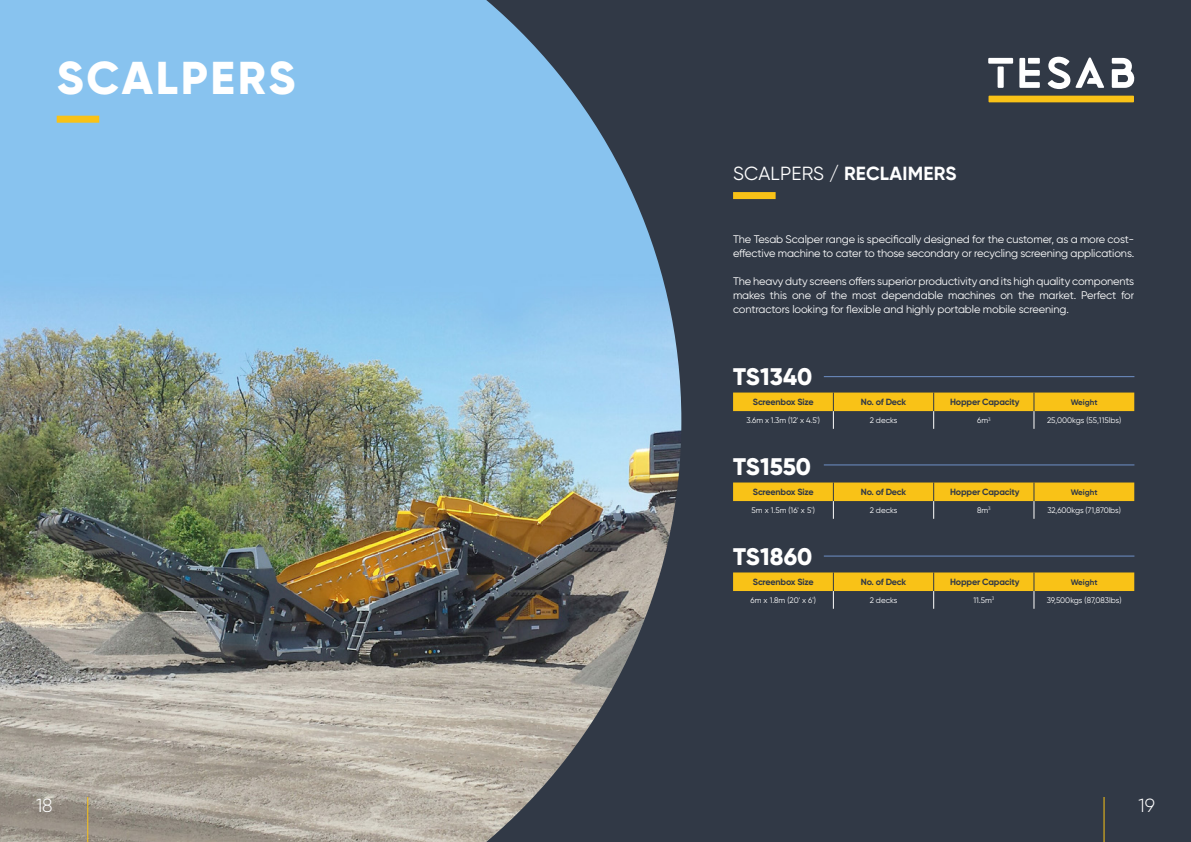
<style>
.page{position:relative;width:1191px;height:842px;background:#fff}
.page>*{position:absolute;margin:0;border:0;box-sizing:border-box;transform-origin:0 0}
.t1{font:800 46px "Gilroy";letter-spacing:.055em;color:#fff}
.t2{font:800 24px "Gilroy";color:#fff}
.t3{font:700 19px "Gilroy";letter-spacing:.01em;color:#fff}
.t4{font:300 19px "Gilroy";color:#fff}
.t5{font:11px/14px "Gilroy";letter-spacing:-.01em;color:#fff}
.t6{font:700 9px "Gilroy";letter-spacing:-.02em;color:#313946}
.t7{font:8px "Gilroy";color:#fff}
.t8{font:700 8px "Gilroy";letter-spacing:-.03em;color:#313946}
.s1{font-weight:400}
</style>
<div class="page">
<div style="left:238px;top:0;width:953px;height:842px;background:#313946"></div>
<hr style="left:1103px;top:797px;width:1px;height:45px;background:#f9c217">
<img style="left:0;top:0;width:681px;height:842px">
<hr style="left:87px;top:797px;width:1px;height:45px;background:#f9c217">
<div style="left:57px;top:116px;width:42px;height:7px;background:#f9c217"></div>
<div style="left:733px;top:192px;width:42px;height:7px;background:#f9c217"></div>
<svg style="left:733px;top:393px;width:401px;height:36px"></svg>
<hr style="left:824px;top:376px;width:310px;height:1px;background:#6e90c6">
<svg style="left:733px;top:482px;width:401px;height:37px"></svg>
<hr style="left:824px;top:464px;width:310px;height:1px;background:#6e90c6">
<svg style="left:733px;top:572px;width:401px;height:37px"></svg>
<hr style="left:824px;top:556px;width:310px;height:1px;background:#6e90c6">
<div style="left:988px;top:96px;width:146px;height:6px;background:#f9c217"></div>
<div style="left:988px;top:58px;width:25px;height:6px;background:#fff"></div>
<div style="left:997px;top:66px;width:6px;height:22px;background:#fff"></div>
<svg style="left:1047px;top:57px;width:57px;height:32px"></svg>
<svg style="left:1111px;top:58px;width:24px;height:30px"></svg>
<svg style="left:1019px;top:58px;width:20px;height:30px"></svg>
<h1 class="t1" style="left:57px;top:48px;width:240px">SCALPERS</h1>
<h3 class="t3" style="left:733px;top:161px;width:222px"><span class="s1">scalpe rs /</span> reclaimers</h3>
<p class="t5" style="left:733px;top:232px;width:403px">The Tesab Scalper range is specifically designed for the customer, as a more cost&shy;effective machine to cater to those secondary or recycling screening applications.</p>
<p class="t5" style="left:733px;top:274px;width:403px;text-align:justify">The heavy duty screens offers superior productivity and its high quality components makes this one of the most dependable machines on the market. Perfect for contractors looking for flexible and highly portable mobile screening.</p>
<h2 class="t2" style="left:733px;top:361px;width:81px">TS1340</h2>
<p class="t6" style="left:753px;top:397px;width:62px">Screenbox Size</p>
<p class="t6" style="left:860px;top:397px;width:47px">No. of Deck</p>
<p class="t6" style="left:950px;top:397px;width:71px">Hopper Capacity</p>
<p class="t8" style="left:1070px;top:397px;width:28px">Weight</p>
<p class="t7" style="left:746px;top:415px;width:75px">3.6m x 1.3m (12' x 4.5')</p>
<p class="t7" style="left:869px;top:415px;width:29px">2 decks</p>
<p class="t7" style="left:977px;top:415px;width:15px">6m<sup>3</sup></p>
<p class="t7" style="left:1047px;top:415px;width:76px">25,000kgs (55,115lbs)</p>
<h2 class="t2" style="left:733px;top:451px;width:79px">TS1550</h2>
<p class="t6" style="left:753px;top:487px;width:62px">Screenbox Size</p>
<p class="t6" style="left:860px;top:487px;width:47px">No. of Deck</p>
<p class="t6" style="left:950px;top:487px;width:71px">Hopper Capacity</p>
<p class="t8" style="left:1070px;top:487px;width:28px">Weight</p>
<p class="t7" style="left:751px;top:505px;width:65px">5m x 1.5m (16' x 5')</p>
<p class="t7" style="left:869px;top:505px;width:29px">2 decks</p>
<p class="t7" style="left:977px;top:505px;width:15px">8m<sup>3</sup></p>
<p class="t7" style="left:1047px;top:505px;width:75px">32,600kgs (71,870lbs)</p>
<h2 class="t2" style="left:733px;top:541px;width:81px">TS1860</h2>
<p class="t6" style="left:753px;top:577px;width:62px">Screenbox Size</p>
<p class="t6" style="left:860px;top:577px;width:47px">No. of Deck</p>
<p class="t6" style="left:950px;top:577px;width:71px">Hopper Capacity</p>
<p class="t8" style="left:1070px;top:577px;width:28px">Weight</p>
<p class="t7" style="left:750px;top:595px;width:67px">6m x 1.8m (20' x 6')</p>
<p class="t7" style="left:869px;top:595px;width:29px">2 decks</p>
<p class="t7" style="left:973px;top:595px;width:22px">11.5m<sup>3</sup></p>
<p class="t7" style="left:1046px;top:595px;width:76px">39,500kgs (87,083lbs)</p>
<h3 class="t4" style="left:36px;top:794px;width:18px">18</h3>
<h3 class="t4" style="left:1138px;top:794px;width:18px">19</h3>
</div>
